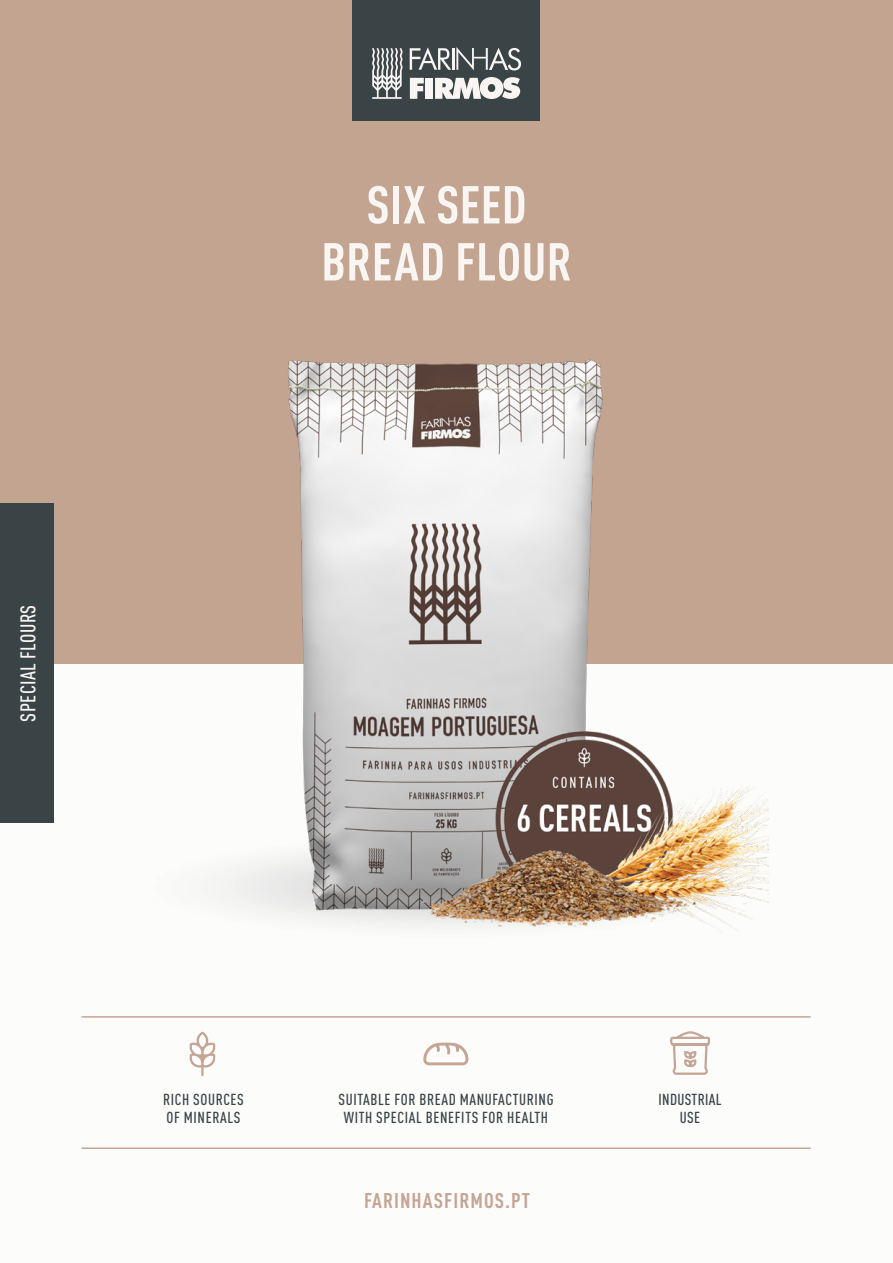
<style>
.page{position:relative;width:893px;height:1263px;background:#fcfcfb}
.page>*{position:absolute;margin:0;border:0;box-sizing:border-box;transform-origin:0 0}
.t1{font:700 condensed 52.5px/57px "DIN Pro";letter-spacing:.01em;color:#f8f5f2;text-align:center}
.t2{font:700 condensed 21px "DIN Pro";letter-spacing:.05em;color:#c4a596}
.t3{font:500 condensed 21px "DIN Pro";letter-spacing:.02em;color:#f8f5f2}
.t4{font:500 condensed 15.75px/18.9px "DIN Pro";letter-spacing:.04em;color:#3a4447}
.t5{font:500 condensed 15.75px "DIN Pro";letter-spacing:.02em;color:#3a4447}
</style>
<div class="page">
<hr style="left:82px;top:1016px;width:729px;height:2px;background:#c4a596">
<hr style="left:82px;top:1147px;width:729px;height:2px;background:#c4a596">
<div style="left:0;top:0;width:893px;height:663px;background:#c3a490"></div>
<img style="left:163px;top:359px;width:605px;height:571px">
<svg style="left:189px;top:1032px;width:27px;height:44px"></svg>
<svg style="left:669px;top:1031px;width:42px;height:117px"></svg>
<svg style="left:423px;top:1042px;width:45px;height:23px"></svg>
<div style="left:352px;top:0;width:188px;height:120px;background:#3a4447"></div>
<svg style="left:372px;top:48px;width:31px;height:51px"></svg>
<svg style="left:410px;top:47px;width:111px;height:23px"></svg>
<div style="left:425px;top:78px;width:8px;height:21px;background:#f8f5f2"></div>
<svg style="left:410px;top:78px;width:14px;height:21px"></svg>
<svg style="left:435px;top:77px;width:85px;height:22px"></svg>
<div style="left:0;top:503px;width:54px;height:320px;background:#3a4447"></div>
<h2 class="t3" style="left:13px;top:721px;width:118px;rotate:-90deg">SPECIAL FLOURS</h2>
<p class="t1" style="left:321px;top:172px;width:252px">SIX SEED<br>BREAD FLOUR</p>
<p class="t4" style="left:163px;top:1088px;width:82px">RICH SOURCES<br>OF MINERALS</p>
<p class="t4" style="left:338px;top:1088px;width:217px">SUITABLE FOR BREAD MANUFACTURING</p>
<p class="t4" style="left:344px;top:1107px;width:206px">WITH SPECIAL BENEFITS FOR HEALTH</p>
<h2 class="t2" style="left:364px;top:1184px;width:167px">FARINHASFIRMOS.PT</h2>
<p class="t5" style="left:658px;top:1087px;width:65px">INDUSTRIAL</p>
<p class="t4" style="left:680px;top:1107px;width:22px">USE</p>
</div>
